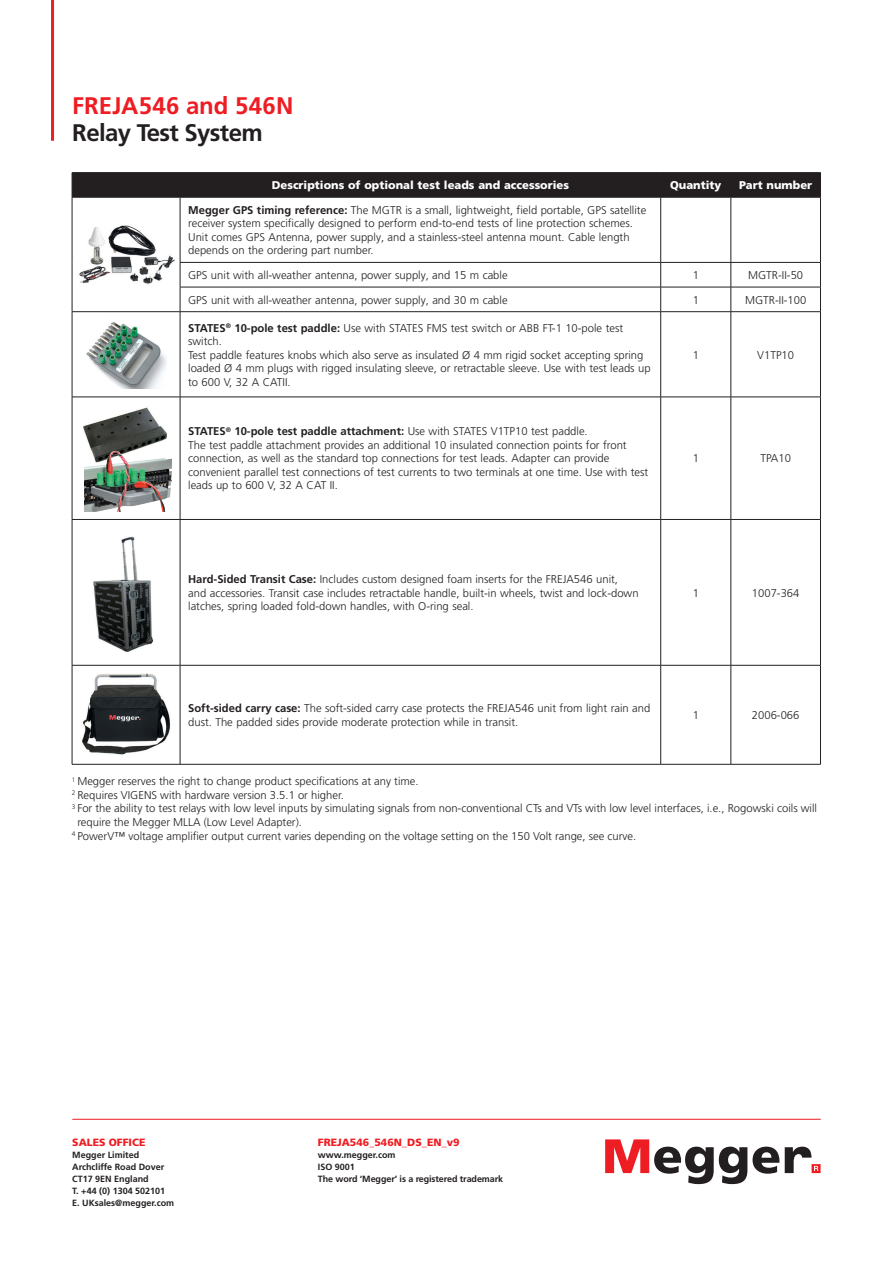
<style>
.page{position:relative;width:893px;height:1263px;background:#fff}
.page>*{position:absolute;margin:0;border:0;box-sizing:border-box;transform-origin:0 0}
.t1{font:700 24px "Frutiger LT Pro";letter-spacing:.005em;color:#ee1d23}
.t2{font:700 24px "Frutiger LT Pro";letter-spacing:-.025em;color:#231f20}
.t3{font:300 11.25px/13.5px "Frutiger LT Pro";color:#231f20}
.t4{font:900 11.25px "Frutiger LT Pro";color:#fff}
.t5{font:900 10.5px "Frutiger LT Pro";color:#ee1d23}
.t6{font:700 9px/12px "Frutiger LT Pro";color:#231f20}
.s1{font-weight:700}
</style>
<div class="page">
<svg style="left:605px;top:1139px;width:174px;height:45px"></svg>
<svg style="left:785px;top:1146px;width:36px;height:27px"></svg>
<hr style="left:51px;top:0;width:3px;height:141px;background:#ee1d23">
<hr style="left:72px;top:1119px;width:749px;height:1px;background:#ee1d23">
<svg style="left:73px;top:198px;width:747px;height:566px"></svg>
<hr style="left:72px;top:172px;width:108px;height:1px;background:#231f20">
<hr style="left:180px;top:172px;width:481px;height:1px;background:#231f20">
<hr style="left:661px;top:172px;width:70px;height:1px;background:#231f20">
<hr style="left:731px;top:172px;width:90px;height:1px;background:#231f20">
<div style="left:72px;top:173px;width:749px;height:24px;background:#231f20"></div>
<hr style="left:72px;top:197px;width:108px;height:1px;background:#231f20">
<hr style="left:180px;top:197px;width:481px;height:1px;background:#231f20">
<hr style="left:661px;top:197px;width:70px;height:1px;background:#231f20">
<hr style="left:731px;top:197px;width:90px;height:1px;background:#231f20">
<hr style="left:72px;top:197px;width:1px;height:65px;background:#231f20">
<svg style="left:72px;top:262px;width:1px;height:49px"></svg>
<hr style="left:180px;top:197px;width:1px;height:65px;background:#231f20">
<hr style="left:660px;top:197px;width:1px;height:65px;background:#231f20">
<hr style="left:731px;top:197px;width:1px;height:65px;background:#231f20">
<hr style="left:820px;top:197px;width:1px;height:65px;background:#231f20">
<hr style="left:180px;top:262px;width:481px;height:1px;background:#231f20">
<hr style="left:661px;top:262px;width:70px;height:1px;background:#231f20">
<hr style="left:731px;top:262px;width:90px;height:1px;background:#231f20">
<hr style="left:180px;top:287px;width:481px;height:1px;background:#231f20">
<svg style="left:180px;top:263px;width:1px;height:48px"></svg>
<hr style="left:661px;top:287px;width:70px;height:1px;background:#231f20">
<svg style="left:660px;top:263px;width:1px;height:48px"></svg>
<hr style="left:731px;top:287px;width:90px;height:1px;background:#231f20">
<svg style="left:731px;top:263px;width:1px;height:48px"></svg>
<svg style="left:820px;top:263px;width:1px;height:48px"></svg>
<hr style="left:72px;top:311px;width:108px;height:1px;background:#231f20">
<hr style="left:72px;top:312px;width:1px;height:85px;background:#231f20">
<hr style="left:180px;top:311px;width:481px;height:1px;background:#231f20">
<hr style="left:180px;top:312px;width:1px;height:85px;background:#231f20">
<hr style="left:661px;top:311px;width:70px;height:1px;background:#231f20">
<hr style="left:660px;top:312px;width:1px;height:85px;background:#231f20">
<hr style="left:731px;top:311px;width:90px;height:1px;background:#231f20">
<hr style="left:731px;top:312px;width:1px;height:85px;background:#231f20">
<hr style="left:820px;top:312px;width:1px;height:85px;background:#231f20">
<hr style="left:72px;top:397px;width:108px;height:1px;background:#231f20">
<hr style="left:72px;top:397px;width:1px;height:122px;background:#231f20">
<hr style="left:180px;top:397px;width:481px;height:1px;background:#231f20">
<hr style="left:180px;top:397px;width:1px;height:122px;background:#231f20">
<hr style="left:661px;top:397px;width:70px;height:1px;background:#231f20">
<hr style="left:660px;top:397px;width:1px;height:122px;background:#231f20">
<hr style="left:731px;top:397px;width:90px;height:1px;background:#231f20">
<hr style="left:731px;top:397px;width:1px;height:122px;background:#231f20">
<hr style="left:820px;top:397px;width:1px;height:122px;background:#231f20">
<hr style="left:72px;top:519px;width:108px;height:1px;background:#231f20">
<hr style="left:72px;top:520px;width:1px;height:145px;background:#231f20">
<hr style="left:180px;top:519px;width:481px;height:1px;background:#231f20">
<hr style="left:180px;top:520px;width:1px;height:145px;background:#231f20">
<hr style="left:661px;top:519px;width:70px;height:1px;background:#231f20">
<hr style="left:660px;top:520px;width:1px;height:145px;background:#231f20">
<hr style="left:731px;top:519px;width:90px;height:1px;background:#231f20">
<hr style="left:731px;top:520px;width:1px;height:145px;background:#231f20">
<hr style="left:820px;top:520px;width:1px;height:145px;background:#231f20">
<hr style="left:72px;top:665px;width:108px;height:1px;background:#231f20">
<hr style="left:72px;top:665px;width:1px;height:99px;background:#231f20">
<hr style="left:180px;top:665px;width:481px;height:1px;background:#231f20">
<hr style="left:180px;top:665px;width:1px;height:99px;background:#231f20">
<hr style="left:661px;top:665px;width:70px;height:1px;background:#231f20">
<hr style="left:660px;top:665px;width:1px;height:99px;background:#231f20">
<hr style="left:731px;top:665px;width:90px;height:1px;background:#231f20">
<hr style="left:731px;top:665px;width:1px;height:99px;background:#231f20">
<hr style="left:820px;top:665px;width:1px;height:99px;background:#231f20">
<hr style="left:72px;top:764px;width:108px;height:1px;background:#231f20">
<hr style="left:180px;top:764px;width:481px;height:1px;background:#231f20">
<hr style="left:661px;top:764px;width:70px;height:1px;background:#231f20">
<hr style="left:731px;top:764px;width:90px;height:1px;background:#231f20">
<img style="left:77px;top:225px;width:98px;height:59px">
<img style="left:85px;top:320px;width:82px;height:69px">
<img style="left:80px;top:405px;width:88px;height:60px">
<img style="left:84px;top:451px;width:88px;height:60px">
<img style="left:86px;top:528px;width:80px;height:129px">
<img style="left:80px;top:673px;width:92px;height:83px">
<h1 class="t1" style="left:72px;top:91px;width:223px">FREJA546 and 546N</h1>
<h1 class="t2" style="left:72px;top:118px;width:192px">Relay Test System</h1>
<p class="t4" style="left:272px;top:178px;width:299px">Descriptions of optional test leads and accessories</p>
<p class="t4" style="left:670px;top:178px;width:53px">Quantity</p>
<p class="t4" style="left:739px;top:178px;width:75px">Part number</p>
<p class="t3" style="left:188px;top:203px;width:460px"><span class="s1">Megger GPS timing reference:</span> The MGTR is a small, lightweight, field portable, GPS satellite receiver system specifically designed to perform end-to-end tests of line protection schemes.<br>Unit comes GPS Antenna, power supply, and a stainless-steel antenna mount. Cable length depends on the ordering part number.</p>
<p class="t3" style="left:188px;top:268px;width:321px">GPS unit with all-weather antenna, power supply, and 15 m cable</p>
<p class="t3" style="left:693px;top:268px;width:8px">1</p>
<p class="t3" style="left:748px;top:268px;width:57px">MGTR-II-50</p>
<p class="t3" style="left:188px;top:293px;width:321px">GPS unit with all-weather antenna, power supply, and 30 m cable</p>
<p class="t3" style="left:693px;top:293px;width:8px">1</p>
<p class="t3" style="left:745px;top:293px;width:63px">MGTR-II-100</p>
<p class="t3" style="left:188px;top:321px;width:464px"><span class="s1">STATES</span><sup>®</sup> <span class="s1">10-pole test paddle:</span> Use with STATES FMS test switch or ABB FT-1 10-pole test switch.<br>Test paddle features knobs which also serve as insulated Ø 4 mm rigid socket accepting spring loaded Ø 4 mm plugs with rigged insulating sleeve, or retractable sleeve. Use with test leads up to 600 V, 32 A CATII.</p>
<p class="t3" style="left:693px;top:348px;width:8px">1</p>
<p class="t3" style="left:757px;top:348px;width:38px">V1TP10</p>
<p class="t3" style="left:188px;top:425px;width:462px"><span class="s1">STATES</span><sup>®</sup> <span class="s1">10-pole test paddle attachment:</span> Use with STATES V1TP10 test paddle.<br>The test paddle attachment provides an additional 10 insulated connection points for front connection, as well as the standard top connections for test leads. Adapter can provide convenient parallel test connections of test currents to two terminals at one time. Use with test leads up to 600 V, 32 A CAT II.</p>
<p class="t3" style="left:188px;top:572px;width:452px"><span class="s1">Hard-Sided Transit Case:</span> Includes custom designed foam inserts for the FREJA546 unit, and accessories. Transit case includes retractable handle, built-in wheels, twist and lock-down latches, spring loaded fold-down handles, with O-ring seal.</p>
<p class="t3" style="left:693px;top:452px;width:8px">1</p>
<p class="t3" style="left:760px;top:452px;width:32px">TPA10</p>
<p class="t3" style="left:693px;top:586px;width:8px">1</p>
<p class="t3" style="left:752px;top:586px;width:49px">1007-364</p>
<p class="t3" style="left:188px;top:702px;width:464px"><span class="s1">Soft-sided carry case:</span> The soft-sided carry case protects the FREJA546 unit from light rain and dust. The padded sides provide moderate protection while in transit.</p>
<p class="t3" style="left:693px;top:708px;width:8px">1</p>
<p class="t3" style="left:752px;top:708px;width:49px">2006-066</p>
<p class="t3" style="left:72px;top:775px;width:348px"><sup>1</sup> Megger reserves the right to change product specifications at any time.</p>
<p class="t3" style="left:72px;top:788px;width:274px"><sup>2</sup> Requires VIGENS with hardware version 3.5.1 or higher.</p>
<p class="t3" style="left:72px;top:802px;width:747px"><sup>3</sup> For the ability to test relays with low level inputs by simulating signals from non-conventional CTs and VTs with low level interfaces, i.e., Rogowski coils will</p>
<p class="t3" style="left:77px;top:815px;width:226px">require the Megger MLLA (Low Level Adapter).</p>
<p class="t3" style="left:72px;top:829px;width:566px"><sup>4</sup> PowerV™ voltage amplifier output current varies depending on the voltage setting on the 150 Volt range, see curve.</p>
<p class="t5" style="left:72px;top:1136px;width:75px">SALES OFFICE</p>
<p class="t6" style="left:72px;top:1149px;width:103px">Megger Limited<br>Archcliffe Road Dover<br>CT17 9EN England<br>T. +44 (0) 1304 502101<br>E. UKsales@megger.com</p>
<p class="t5" style="left:318px;top:1136px;width:143px">FREJA546_546N_DS_EN_v9</p>
<p class="t6" style="left:318px;top:1149px;width:187px">www.megger.com<br>ISO 9001<br>The word ‘Megger’ is a registered trademark</p>
</div>
